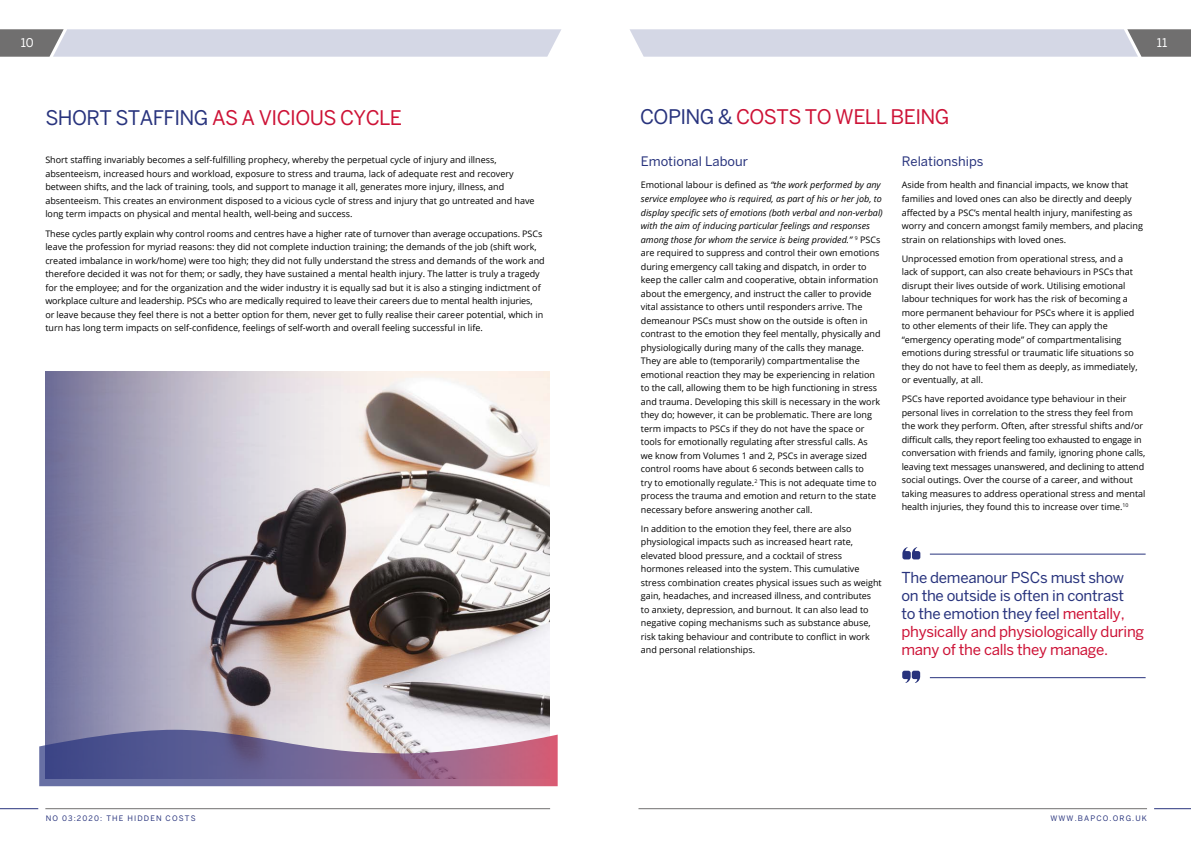
<style>
.page{position:relative;width:1191px;height:842px;background:#fff}
.page>*{position:absolute;margin:0;border:0;box-sizing:border-box;transform-origin:0 0}
.t1{font:20px "Benton Sans";letter-spacing:-.03em;color:#cd1236}
.t2{font:15px/18px "Benton Sans";letter-spacing:-.02em;color:#28337d}
.t3{font:13px "Benton Sans";color:#28337d}
.t4{font:12px "Benton Sans";color:#fff}
.t5{font:9px/13.5px "Open Sans";color:#000}
.t6{font:7.5px "Benton Sans";letter-spacing:.15em;color:#28337d}
.s1{color:#28337d}
.s2{font-style:italic}
.s3{color:#cd1236}
</style>
<div class="page">
<img style="left:439px;top:371px;width:111px;height:359px">
<svg style="left:45px;top:371px;width:394px;height:359px;background:#a59eaa"></svg>
<svg style="left:39px;top:730px;width:518px;height:56px;background:#8b789e"></svg>
<hr style="left:930px;top:554px;width:215px;height:1px;background:#28337d">
<hr style="left:930px;top:677px;width:215px;height:1px;background:#28337d">
<svg style="left:902px;top:547px;width:18px;height:12px"></svg>
<svg style="left:902px;top:671px;width:18px;height:12px"></svg>
<svg style="left:0;top:29px;width:561px;height:28px;background:#cbceda"></svg>
<svg style="left:630px;top:29px;width:561px;height:28px;background:#ccceda"></svg>
<hr style="left:45px;top:808px;width:505px;height:1px;background:#706f6f">
<hr style="left:638px;top:808px;width:509px;height:1px;background:#706f6f">
<hr style="left:0;top:808px;width:38px;height:1px;background:#28337d">
<hr style="left:1154px;top:808px;width:37px;height:1px;background:#28337d">
<h3 class="t4" style="left:21px;top:36px;width:15px">10</h3>
<h3 class="t4" style="left:1157px;top:36px;width:12px">11</h3>
<h1 class="t1" style="left:45px;top:106px;width:358px"><span class="s1">SHORT STAFFING</span> AS A VICIOUS CYCLE</h1>
<h1 class="t1" style="left:640px;top:105px;width:311px"><span class="s1">COPING &amp;</span> COSTS TO WELL BEING</h1>
<p class="t5" style="left:45px;top:153px;width:491px">Short staffing invariably becomes a self-fulfilling prophecy, whereby the perpetual cycle of injury and illness, absenteeism, increased hours and workload, exposure to stress and trauma, lack of adequate rest and recovery between shifts, and the lack of training, tools, and support to manage it all, generates more injury, illness, and absenteeism. This creates an environment disposed to a vicious cycle of stress and injury that go untreated and have long term impacts on physical and mental health, well-being and success.</p>
<p class="t5" style="left:45px;top:226px;width:501px">These cycles partly explain why control rooms and centres have a higher rate of turnover than average occupations. PSCs leave the profession for myriad reasons: they did not complete induction training; the demands of the job (shift work, created imbalance in work/home) were too high; they did not fully understand the stress and demands of the work and therefore decided it was not for them; or sadly, they have sustained a mental health injury. The latter is truly a tragedy for the employee; and for the organization and the wider industry it is equally sad but it is also a stinging indictment of workplace culture and leadership. PSCs who are medically required to leave their careers due to mental health injuries,<br>or leave because they feel there is not a better option for them, never get to fully realise their career potential, which in turn has long term impacts on self-confidence, feelings of self-worth and overall feeling successful in life.</p>
<h3 class="t3" style="left:641px;top:154px;width:109px">Emotional Labour</h3>
<p class="t5" style="left:641px;top:178px;width:243px">Emotional labour is defined as <span class="s2">“the work performed by any service employee who is required, as part of his or her job, to display specific sets of emotions (both verbal and non-verbal) with the aim of inducing particular feelings and responses among those for whom the service is being provided.”</span> <sup>9</sup> PSCs are required to suppress and control their own emotions during emergency call taking and dispatch, in order to keep the caller calm and cooperative, obtain information about the emergency, and instruct the caller to provide vital assistance to others until responders arrive. The demeanour PSCs must show on the outside is often in contrast to the emotion they feel mentally, physically and physiologically during many of the calls they manage.<br>They are able to (temporarily) compartmentalise the emotional reaction they may be experiencing in relation to the call, allowing them to be high functioning in stress and trauma. Developing this skill is necessary in the work they do; however, it can be problematic. There are long term impacts to PSCs if they do not have the space or tools for emotionally regulating after stressful calls. As<br>we know from Volumes 1 and 2, PSCs in average sized control rooms have about 6 seconds between calls to<br>try to emotionally regulate.<sup>2</sup> This is not adequate time to process the trauma and emotion and return to the state necessary before answering another call.</p>
<p class="t5" style="left:641px;top:521px;width:242px">In addition to the emotion they feel, there are also physiological impacts such as increased heart rate, elevated blood pressure, and a cocktail of stress hormones released into the system. This cumulative stress combination creates physical issues such as weight gain, headaches, and increased illness, and contributes to anxiety, depression, and burnout. It can also lead to negative coping mechanisms such as substance abuse, risk taking behaviour and contribute to conflict in work and personal relationships.</p>
<h3 class="t3" style="left:901px;top:154px;width:83px">Relationships</h3>
<p class="t5" style="left:901px;top:178px;width:243px">Aside from health and financial impacts, we know that families and loved ones can also be directly and deeply affected by a PSC’s mental health injury, manifesting as worry and concern amongst family members, and placing strain on relationships with loved ones.</p>
<p class="t5" style="left:901px;top:251px;width:237px">Unprocessed emotion from operational stress, and a lack of support, can also create behaviours in PSCs that disrupt their lives outside of work. Utilising emotional labour techniques for work has the risk of becoming a more permanent behaviour for PSCs where it is applied to other elements of their life. They can apply the “emergency operating mode” of compartmentalising emotions during stressful or traumatic life situations so they do not have to feel them as deeply, as immediately, or eventually, at all.</p>
<p class="t5" style="left:901px;top:392px;width:245px">PSCs have reported avoidance type behaviour in their personal lives in correlation to the stress they feel from the work they perform. Often, after stressful shifts and/or difficult calls, they report feeling too exhausted to engage in conversation with friends and family, ignoring phone calls, leaving text messages unanswered, and declining to attend social outings. Over the course of a career, and without taking measures to address operational stress and mental health injuries, they found this to increase over time.<sup>10</sup></p>
<h2 class="t2" style="left:901px;top:568px;width:244px">The demeanour PSCs must show on the outside is often in contrast<br>to the emotion they feel <span class="s3">mentally, physically and physiologically during many of the calls they manage.</span></h2>
<p class="t6" style="left:46px;top:814px;width:151px">NO 03:2020: THE HIDDEN COSTS</p>
<p class="t6" style="left:1050px;top:814px;width:98px">WWW.BAPCO.ORG.UK</p>
</div>
